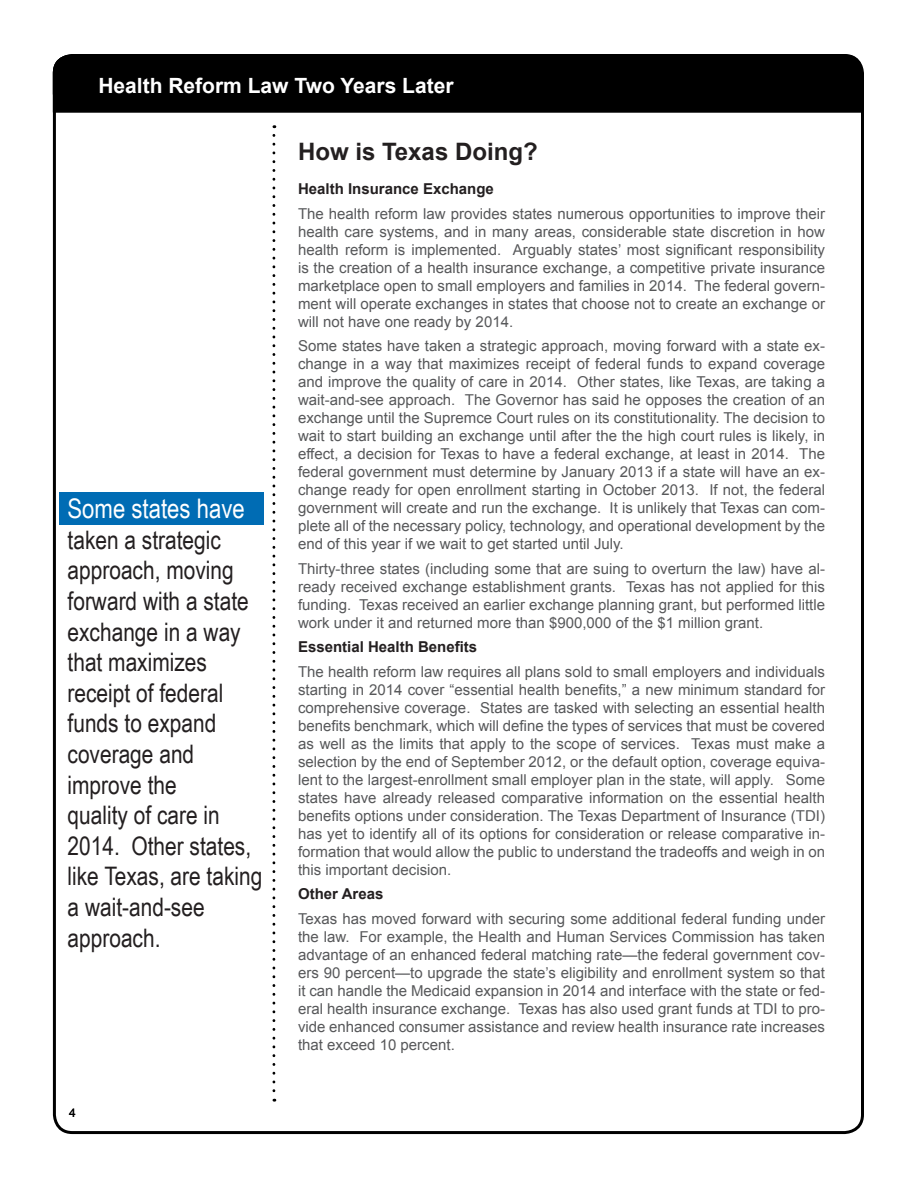
<style>
.page{position:relative;width:918px;height:1188px;background:#fff}
.page>*{position:absolute;margin:0;border:0;box-sizing:border-box;transform-origin:0 0}
.t1{font:27px "Arial Narrow";color:#fff}
.t2{font:25.5px/30.6px "Arial Narrow";color:#231f20}
.t3{font:700 24px "Arial";color:#231f20}
.t4{font:700 21px "Arial";color:#fff}
.t5{font:15px/18px "Arial";color:#57585a;text-align:justify}
.t6{font:700 15px "Arial";color:#231f20}
.t7{font:12px "Arial";color:#000}
</style>
<div class="page">
<svg style="left:272px;top:135px;width:3px;height:967px"></svg>
<div style="left:53px;top:55px;width:810px;height:57px;background:#000;border-radius:18px"></div>
<div style="left:53px;top:71px;width:810px;height:41px;background:#000"></div>
<div style="left:59px;top:492px;width:205px;height:33px;background:#006cb4"></div>
<h3 class="t4" style="left:98px;top:72px;width:357px">Health Reform Law Two Years Later</h3>
<p class="t1" style="left:68px;top:489px;width:179px">Some states have</p>
<p class="t2" style="left:68px;top:524px;width:196px">taken a strategic approach, moving forward with a state exchange in a way that maximizes receipt of federal funds to expand coverage and improve the<br>quality of care in<br>2014. Other states, like Texas, are taking a wait-and-see approach.</p>
<p class="t7" style="left:69px;top:1105px;width:8px">4</p>
<p class="t3" style="left:298px;top:136px;width:241px">How is Texas Doing?</p>
<p class="t6" style="left:298px;top:179px;width:197px">Health Insurance Exchange</p>
<p class="t5" style="left:298px;top:205px;width:529px">The health reform law provides states numerous opportunities to improve their health care systems, and in many areas, considerable state discretion in how health reform is implemented. Arguably states’ most significant responsibility is the creation of a health insurance exchange, a competitive private insurance marketplace open to small employers and families in 2014. The federal govern&shy;ment will operate exchanges in states that choose not to create an exchange or will not have one ready by 2014.</p>
<p class="t5" style="left:298px;top:337px;width:529px">Some states have taken a strategic approach, moving forward with a state ex&shy;change in a way that maximizes receipt of federal funds to expand coverage and improve the quality of care in 2014. Other states, like Texas, are taking a wait-and-see approach. The Governor has said he opposes the creation of an exchange until the Supremce Court rules on its constitutionality. The decision to wait to start building an exchange until after the the high court rules is likely, in effect, a decision for Texas to have a federal exchange, at least in 2014. The federal government must determine by January 2013 if a state will have an ex&shy;change ready for open enrollment starting in October 2013. If not, the federal government will create and run the exchange. It is unlikely that Texas can com&shy;plete all of the necessary policy, technology, and operational development by the end of this year if we wait to get started until July.</p>
<p class="t5" style="left:298px;top:560px;width:529px">Thirty-three states (including some that are suing to overturn the law) have al&shy;ready received exchange establishment grants. Texas has not applied for this funding. Texas received an earlier exchange planning grant, but performed little work under it and returned more than $900,000 of the $1 million grant.</p>
<p class="t6" style="left:298px;top:637px;width:181px">Essential Health Benefits</p>
<p class="t5" style="left:298px;top:663px;width:529px">The health reform law requires all plans sold to small employers and individuals starting in 2014 cover “essential health benefits,” a new minimum standard for comprehensive coverage. States are tasked with selecting an essential health benefits benchmark, which will define the types of services that must be covered as well as the limits that apply to the scope of services. Texas must make a selection by the end of September 2012, or the default option, coverage equiva&shy;lent to the largest-enrollment small employer plan in the state, will apply. Some states have already released comparative information on the essential health benefits options under consideration. The Texas Department of Insurance (TDI) has yet to identify all of its options for consideration or release comparative in&shy;formation that would allow the public to understand the tradeoffs and weigh in on this important decision.</p>
<p class="t6" style="left:298px;top:884px;width:87px">Other Areas</p>
<p class="t5" style="left:298px;top:909px;width:529px">Texas has moved forward with securing some additional federal funding under the law. For example, the Health and Human Services Commission has taken advantage of an enhanced federal matching rate—the federal government cov&shy;ers 90 percent—to upgrade the state’s eligibility and enrollment system so that it can handle the Medicaid expansion in 2014 and interface with the state or fed&shy;eral health insurance exchange. Texas has also used grant funds at TDI to pro&shy;vide enhanced consumer assistance and review health insurance rate increases that exceed 10 percent.</p>
</div>
